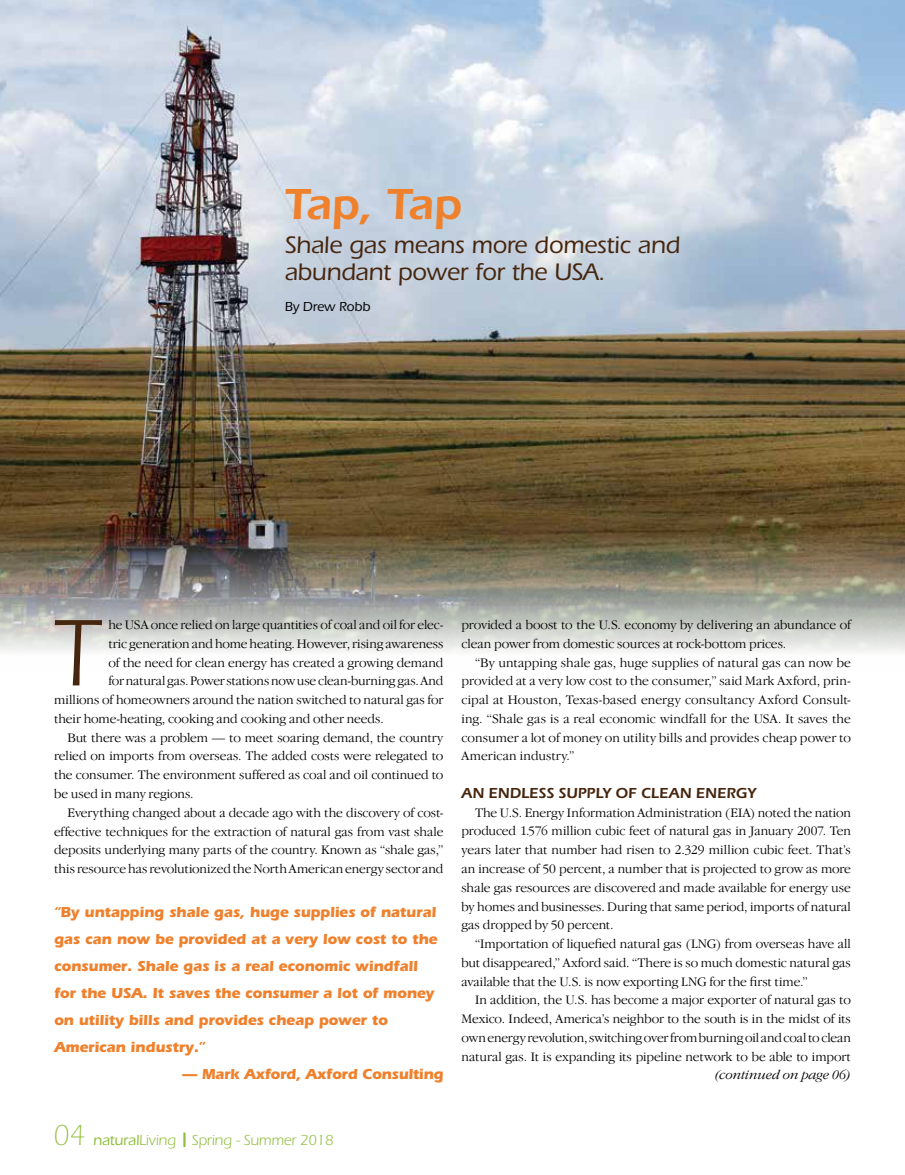
<style>
.page{position:relative;width:905px;height:1175px;background:#fff}
.page>*{position:absolute;margin:0;border:0;box-sizing:border-box;transform-origin:0 0}
.t1{font:97.8px "Itc Eras";color:#46260e}
.t2{font:600 45px "Itc Eras";letter-spacing:-.045em;color:#ef812d}
.t3{font:500 24.75px/27px "Itc Eras";letter-spacing:-.01em;color:#46260e}
.t4{font:700 15px/27px "Itc Eras";letter-spacing:-.01em;color:#ef812d}
.t5{font:15px "Itc Eras";letter-spacing:-.01em;color:#91be3e}
.t6{font:600 15px "Itc Eras";letter-spacing:.005em;color:#46260e}
.t7{font:300 13.5px/18.8px "Garamond IT Cby BT";letter-spacing:-.005em;color:#000;text-align:justify}
.t8{font:italic 300 13.5px "Garamond IT Cby BT";letter-spacing:.005em;color:#000}
.t9{font:500 13.5px "Itc Eras";color:#000}
.s1{font-weight:300;font-size:30px}
.s2{font-weight:500}
</style>
<div class="page">
<img style="left:0;top:0;width:904px;height:652px">
<h2 class="t2" style="left:285px;top:178px;width:178px">TAP, TAP</h2>
<h3 class="t3" style="left:285px;top:231px;width:397px">Shale gas means more domestic and abundant power for the USA.</h3>
<p class="t9" style="left:285px;top:299px;width:87px">By Drew Robb</p>
<h1 class="t1" style="left:54px;top:599px;width:48px">T</h1>
<p class="t7" style="left:108px;top:615px;width:336px">he USA once relied on large quantities of coal and oil for elec-</p>
<p class="t7" style="left:108px;top:634px;width:336px">tric generation and home heating. However, rising awareness</p>
<p class="t7" style="left:108px;top:652px;width:336px">of the need for clean energy has created a growing demand</p>
<p class="t7" style="left:108px;top:671px;width:336px">for natural gas. Power stations now use clean-burning gas. And</p>
<p class="t7" style="left:54px;top:690px;width:391px">millions of homeowners around the nation switched to natural gas for</p>
<p class="t7" style="left:54px;top:709px;width:331px">their home-heating, cooking and cooking and other needs.</p>
<p class="t7" style="left:67px;top:727px;width:377px">But there was a problem — to meet soaring demand, the country</p>
<p class="t7" style="left:54px;top:746px;width:391px">relied on imports from overseas. The added costs were relegated to</p>
<p class="t7" style="left:54px;top:765px;width:391px">the consumer. The environment suffered as coal and oil continued to</p>
<p class="t7" style="left:54px;top:784px;width:141px">be used in many regions.</p>
<p class="t7" style="left:67px;top:802px;width:377px">Everything changed about a decade ago with the discovery of cost-</p>
<p class="t7" style="left:54px;top:821px;width:391px">effective techniques for the extraction of natural gas from vast shale</p>
<p class="t7" style="left:54px;top:840px;width:391px">deposits underlying many parts of the country. Known as “shale gas,”</p>
<p class="t7" style="left:54px;top:859px;width:391px">this resource has revolutionized the North American energy sector and</p>
<p class="t4" style="left:54px;top:898px;width:385px">“By untapping shale gas, huge supplies of natural gas can now be provided at a very low cost to the consumer. Shale gas is a real economic windfall for the USA. It saves the consumer a lot of money on utility bills and provides cheap power to American industry.”</p>
<p class="t4" style="left:182px;top:1060px;width:263px">— Mark Axford, Axford Consulting</p>
<p class="t5" style="left:53px;top:1131px;width:282px"><span class="s1">04</span> <span class="s2">natural</span>Living ❙ Spring - Summer 2018</p>
<p class="t7" style="left:461px;top:615px;width:391px">provided a boost to the U.S. economy by delivering an abundance of clean power from domestic sources at rock-bottom prices.</p>
<p class="t7" style="left:461px;top:652px;width:391px;text-indent:14px">“By untapping shale gas, huge supplies of natural gas can now be provided at a very low cost to the consumer,” said Mark Axford, prin&shy;cipal at Houston, Texas-based energy consultancy Axford Consult&shy;ing. “Shale gas is a real economic windfall for the USA. It saves the consumer a lot of money on utility bills and provides cheap power to American industry.”</p>
<p class="t6" style="left:461px;top:784px;width:296px">AN ENDLESS SUPPLY OF CLEAN ENERGY</p>
<p class="t7" style="left:461px;top:802px;width:391px;text-indent:14px">The U.S. Energy Information Administration (EIA) noted the nation produced 1.576 million cubic feet of natural gas in January 2007. Ten years later that number had risen to 2.329 million cubic feet. That’s an increase of 50 percent, a number that is projected to grow as more shale gas resources are discovered and made available for energy use by homes and businesses. During that same period, imports of natural gas dropped by 50 percent.</p>
<p class="t7" style="left:461px;top:934px;width:391px;text-indent:14px">“Importation of liquefied natural gas (LNG) from overseas have all but disappeared,” Axford said. “There is so much domestic natural gas available that the U.S. is now exporting LNG for the first time.”</p>
<p class="t7" style="left:461px;top:990px;width:391px;text-indent:14px">In addition, the U.S. has become a major exporter of natural gas to Mexico. Indeed, America’s neighbor to the south is in the midst of its own energy revolution, switching over from burning oil and coal to clean natural gas. It is expanding its pipeline network to be able to import</p>
<p class="t8" style="left:715px;top:1067px;width:137px">(continued on page 06)</p>
</div>
